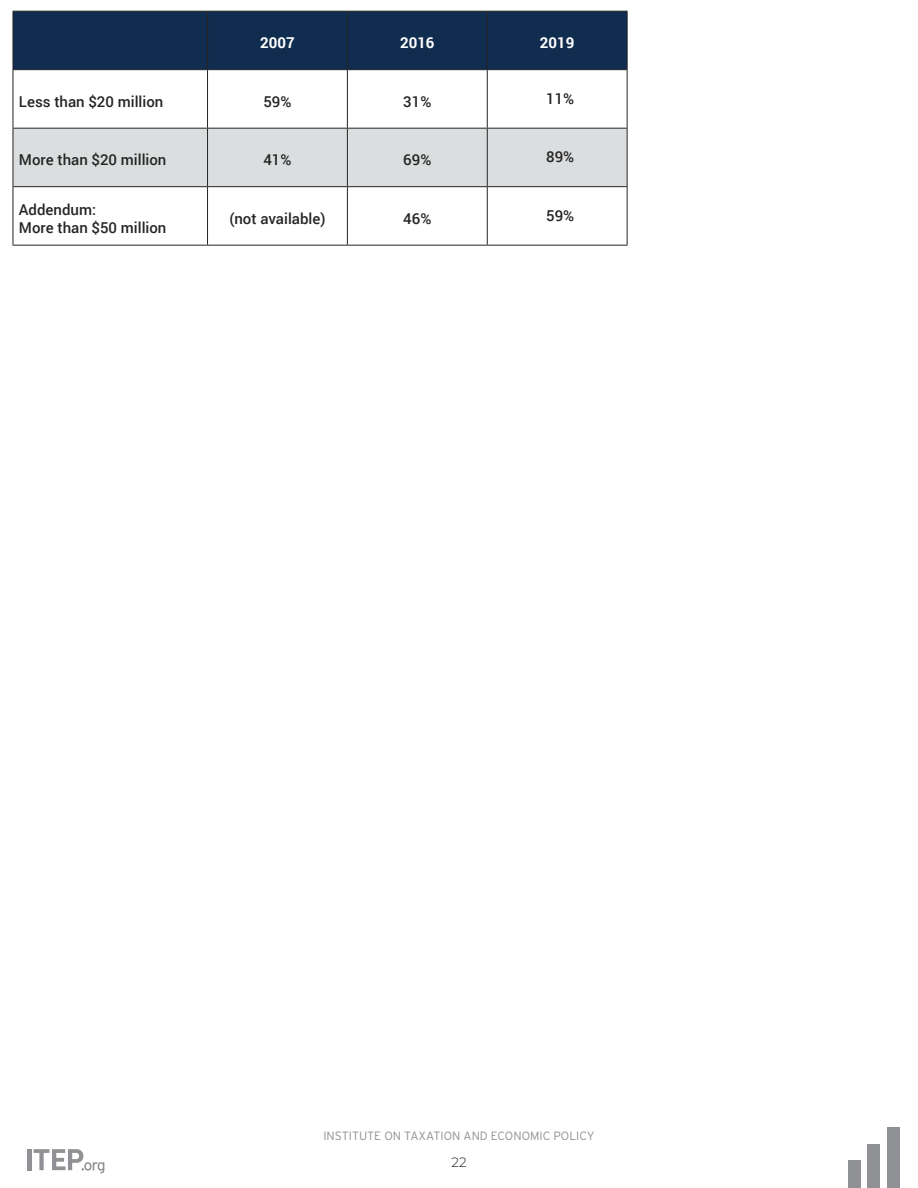
<style>
.page{position:relative;width:918px;height:1188px;background:#fff}
.page>*{position:absolute;margin:0;border:0;box-sizing:border-box;transform-origin:0 0}
.t1{font:500 15px "Roboto";color:#242524}
.t2{font:700 15px "Roboto";color:#fff}
.t3{font:300 13.5px "Montserrat";color:#231f20}
.t4{font:300 12px "Interstate";color:#8f9194}
</style>
<div class="page">
<div style="left:27px;top:1149px;width:5px;height:21px;background:#8f9194"></div>
<svg style="left:34px;top:1149px;width:70px;height:24px"></svg>
<div style="left:887px;top:1127px;width:13px;height:61px;background:#8f9194"></div>
<div style="left:868px;top:1144px;width:12px;height:44px;background:#8f9194"></div>
<div style="left:848px;top:1160px;width:13px;height:28px;background:#8f9194"></div>
<div style="left:14px;top:12px;width:613px;height:57px;background:#102d4f"></div>
<div style="left:14px;top:129px;width:613px;height:57px;background:#dcdddf"></div>
<hr style="left:13px;top:11px;width:195px;height:1px;background:#242524">
<hr style="left:13px;top:12px;width:1px;height:57px;background:#242524">
<hr style="left:208px;top:11px;width:139px;height:1px;background:#242524">
<hr style="left:207px;top:12px;width:1px;height:57px;background:#242524">
<hr style="left:347px;top:11px;width:140px;height:1px;background:#242524">
<hr style="left:347px;top:12px;width:1px;height:57px;background:#242524">
<hr style="left:487px;top:11px;width:141px;height:1px;background:#242524">
<hr style="left:487px;top:12px;width:1px;height:57px;background:#242524">
<hr style="left:627px;top:12px;width:1px;height:57px;background:#242524">
<hr style="left:13px;top:69px;width:195px;height:1px;background:#242524">
<hr style="left:13px;top:70px;width:1px;height:58px;background:#242524">
<hr style="left:208px;top:69px;width:139px;height:1px;background:#242524">
<hr style="left:207px;top:70px;width:1px;height:58px;background:#242524">
<hr style="left:347px;top:69px;width:140px;height:1px;background:#242524">
<hr style="left:347px;top:70px;width:1px;height:58px;background:#242524">
<hr style="left:487px;top:69px;width:141px;height:1px;background:#242524">
<hr style="left:487px;top:70px;width:1px;height:58px;background:#242524">
<hr style="left:627px;top:70px;width:1px;height:58px;background:#242524">
<hr style="left:13px;top:128px;width:195px;height:1px;background:#242524">
<hr style="left:13px;top:129px;width:1px;height:57px;background:#242524">
<hr style="left:208px;top:128px;width:139px;height:1px;background:#242524">
<hr style="left:207px;top:129px;width:1px;height:57px;background:#242524">
<hr style="left:347px;top:128px;width:140px;height:1px;background:#242524">
<hr style="left:347px;top:129px;width:1px;height:57px;background:#242524">
<hr style="left:487px;top:128px;width:141px;height:1px;background:#242524">
<hr style="left:487px;top:129px;width:1px;height:57px;background:#242524">
<hr style="left:627px;top:129px;width:1px;height:57px;background:#242524">
<hr style="left:13px;top:186px;width:195px;height:1px;background:#242524">
<hr style="left:13px;top:187px;width:1px;height:58px;background:#242524">
<hr style="left:208px;top:186px;width:139px;height:1px;background:#242524">
<hr style="left:207px;top:187px;width:1px;height:58px;background:#242524">
<hr style="left:347px;top:186px;width:140px;height:1px;background:#242524">
<hr style="left:347px;top:187px;width:1px;height:58px;background:#242524">
<hr style="left:487px;top:186px;width:141px;height:1px;background:#242524">
<hr style="left:487px;top:187px;width:1px;height:58px;background:#242524">
<hr style="left:627px;top:187px;width:1px;height:58px;background:#242524">
<hr style="left:13px;top:245px;width:195px;height:1px;background:#242524">
<hr style="left:208px;top:245px;width:139px;height:1px;background:#242524">
<hr style="left:347px;top:245px;width:140px;height:1px;background:#242524">
<hr style="left:487px;top:245px;width:141px;height:1px;background:#242524">
<p class="t2" style="left:260px;top:32px;width:36px">2007</p>
<p class="t2" style="left:400px;top:32px;width:36px">2016</p>
<p class="t2" style="left:540px;top:32px;width:36px">2019</p>
<p class="t1" style="left:19px;top:91px;width:146px">Less than $20 million</p>
<p class="t1" style="left:263px;top:91px;width:30px">59%</p>
<p class="t1" style="left:403px;top:91px;width:30px">31%</p>
<p class="t1" style="left:546px;top:88px;width:30px">11%</p>
<p class="t1" style="left:19px;top:149px;width:149px">More than $20 million</p>
<p class="t1" style="left:263px;top:149px;width:30px">41%</p>
<p class="t1" style="left:403px;top:149px;width:30px">69%</p>
<p class="t1" style="left:546px;top:147px;width:30px">89%</p>
<p class="t1" style="left:19px;top:199px;width:79px">Addendum:</p>
<p class="t1" style="left:19px;top:217px;width:149px">More than $50 million</p>
<p class="t1" style="left:229px;top:208px;width:98px">(not available)</p>
<p class="t1" style="left:403px;top:208px;width:30px">46%</p>
<p class="t1" style="left:546px;top:205px;width:30px">59%</p>
<p class="t4" style="left:323px;top:1129px;width:273px">INSTITUTE ON TAXATION AND ECONOMIC POLICY</p>
<p class="t3" style="left:451px;top:1153px;width:17px">22</p>
</div>
